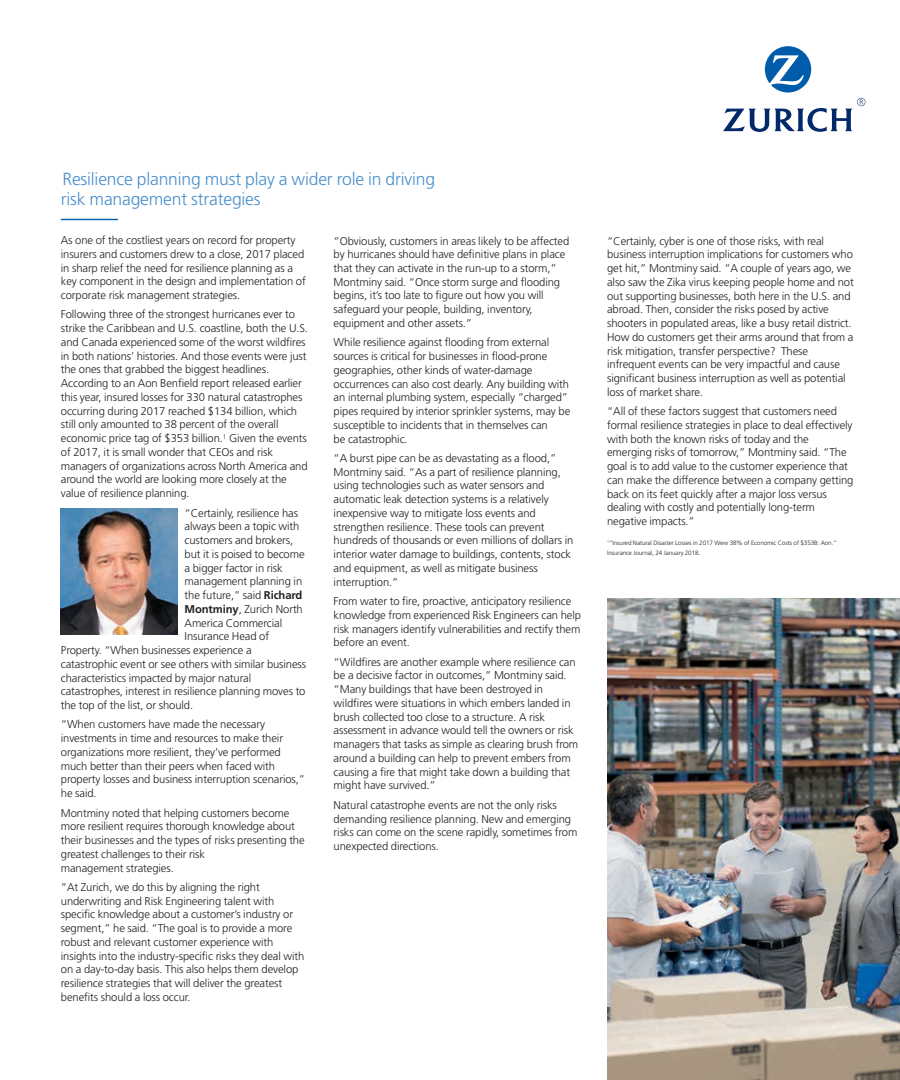
<style>
.page{position:relative;width:900px;height:1080px;background:#fff}
.page>*{position:absolute;margin:0;border:0;box-sizing:border-box;transform-origin:0 0}
.t1{font:300 17.5px/20px "Frutiger LT Std";letter-spacing:-.01em;color:#498ecc}
.t2{font:300 11.25px/13.8px "Frutiger LT Std";letter-spacing:-.01em;color:#231f20}
.t3{font:300 6.25px/10px "Frutiger LT Std";letter-spacing:-.01em;color:#231f20}
.s1{font-weight:700}
</style>
<div class="page">
<svg style="left:723px;top:46px;width:142px;height:86px"></svg>
<img style="left:61px;top:509px;width:117px;height:126px">
<img style="left:607px;top:599px;width:293px;height:481px">
<hr style="left:61px;top:219px;width:57px;height:1px;background:#005ba7">
<h1 class="t1" style="left:61px;top:169px;width:376px">Resilience planning must play a wider role in driving risk management strategies</h1>
<p class="t2" style="left:61px;top:234px;width:246px">As one of the costliest years on record for property insurers and customers drew to a close, 2017 placed in sharp relief the need for resilience planning as a key component in the design and implementation of corporate risk management strategies.</p>
<p class="t2" style="left:61px;top:308px;width:249px">Following three of the strongest hurricanes ever to strike the Caribbean and U.S. coastline, both the U.S. and Canada experienced some of the worst wildfires in both nations’ histories. And those events were just the ones that grabbed the biggest headlines.<br>According to an Aon Benfield report released earlier this year, insured losses for 330 natural catastrophes occurring during 2017 reached $134 billion, which still only amounted to 38 percent of the overall economic price tag of $353 billion.<sup>1</sup> Given the events of 2017, it is small wonder that CEOs and risk managers of organizations across North America and around the world are looking more closely at the value of resilience planning.</p>
<p class="t2" style="left:185px;top:506px;width:115px">“Certainly, resilience has</p>
<p class="t2" style="left:185px;top:520px;width:116px">always been a topic with</p>
<p class="t2" style="left:185px;top:534px;width:110px">customers and brokers,</p>
<p class="t2" style="left:185px;top:547px;width:122px">but it is poised to become</p>
<p class="t2" style="left:185px;top:561px;width:100px">a bigger factor in risk</p>
<p class="t2" style="left:185px;top:575px;width:119px">management planning in</p>
<p class="t2" style="left:185px;top:589px;width:119px">the future,” said <span class="s1">Richard</span></p>
<p class="t2" style="left:185px;top:602px;width:120px"><span class="s1">Montminy</span>, Zurich North</p>
<p class="t2" style="left:185px;top:616px;width:99px">America Commercial</p>
<p class="t2" style="left:185px;top:630px;width:86px">Insurance Head of</p>
<p class="t2" style="left:61px;top:643px;width:192px">Property. “When businesses experience a</p>
<p class="t2" style="left:61px;top:657px;width:247px">catastrophic event or see others with similar business</p>
<p class="t2" style="left:61px;top:671px;width:192px">characteristics impacted by major natural</p>
<p class="t2" style="left:61px;top:685px;width:246px">catastrophes, interest in resilience planning moves to</p>
<p class="t2" style="left:61px;top:698px;width:134px">the top of the list, or should.</p>
<p class="t2" style="left:61px;top:718px;width:246px">“When customers have made the necessary investments in time and resources to make their organizations more resilient, they’ve performed much better than their peers when faced with property losses and business interruption scenarios,” he said.</p>
<p class="t2" style="left:61px;top:806px;width:245px">Montminy noted that helping customers become more resilient requires thorough knowledge about their businesses and the types of risks presenting the greatest challenges to their risk<br>management strategies.</p>
<p class="t2" style="left:61px;top:880px;width:245px">“At Zurich, we do this by aligning the right underwriting and Risk Engineering talent with specific knowledge about a customer’s industry or segment,” he said. “The goal is to provide a more robust and relevant customer experience with insights into the industry-specific risks they deal with on a day-to-day basis. This also helps them develop resilience strategies that will deliver the greatest benefits should a loss occur.</p>
<p class="t2" style="left:334px;top:234px;width:237px">“Obviously, customers in areas likely to be affected by hurricanes should have definitive plans in place that they can activate in the run-up to a storm,” Montminy said. “Once storm surge and flooding begins, it’s too late to figure out how you will safeguard your people, building, inventory, equipment and other assets.”</p>
<p class="t2" style="left:334px;top:336px;width:238px">While resilience against flooding from external sources is critical for businesses in flood-prone geographies, other kinds of water-damage occurrences can also cost dearly. Any building with an internal plumbing system, especially “charged” pipes required by interior sprinkler systems, may be susceptible to incidents that in themselves can<br>be catastrophic.</p>
<p class="t2" style="left:334px;top:451px;width:241px">“A burst pipe can be as devastating as a flood,” Montminy said. “As a part of resilience planning, using technologies such as water sensors and automatic leak detection systems is a relatively inexpensive way to mitigate loss events and strengthen resilience. These tools can prevent hundreds of thousands or even millions of dollars in interior water damage to buildings, contents, stock and equipment, as well as mitigate business interruption.”</p>
<p class="t2" style="left:334px;top:594px;width:249px">From water to fire, proactive, anticipatory resilience knowledge from experienced Risk Engineers can help risk managers identify vulnerabilities and rectify them before an event.</p>
<p class="t2" style="left:334px;top:655px;width:246px">“Wildfires are another example where resilience can be a decisive factor in outcomes,” Montminy said. “Many buildings that have been destroyed in wildfires were situations in which embers landed in brush collected too close to a structure. A risk assessment in advance would tell the owners or risk managers that tasks as simple as clearing brush from around a building can help to prevent embers from causing a fire that might take down a building that might have survived.”</p>
<p class="t2" style="left:334px;top:798px;width:245px">Natural catastrophe events are not the only risks demanding resilience planning. New and emerging risks can come on the scene rapidly, sometimes from unexpected directions.</p>
<p class="t2" style="left:607px;top:234px;width:248px">“Certainly, cyber is one of those risks, with real business interruption implications for customers who get hit,” Montminy said. “A couple of years ago, we also saw the Zika virus keeping people home and not out supporting businesses, both here in the U.S. and abroad. Then, consider the risks posed by active shooters in populated areas, like a busy retail district.<br>How do customers get their arms around that from a risk mitigation, transfer perspective? These infrequent events can be very impactful and cause significant business interruption as well as potential loss of market share.</p>
<p class="t2" style="left:607px;top:405px;width:248px">“All of these factors suggest that customers need formal resilience strategies in place to deal effectively with both the known risks of today and the emerging risks of tomorrow,” Montminy said. “The goal is to add value to the customer experience that can make the difference between a company getting back on its feet quickly after a major loss versus dealing with costly and potentially long-term negative impacts.”</p>
<p class="t3" style="left:607px;top:538px;width:231px"><sup>1</sup>“Insured Natural Disaster Losses in 2017 Were 38% of Economic Costs of $353B: Aon.”<br>Insurance Journal, 24 January 2018.</p>
</div>
